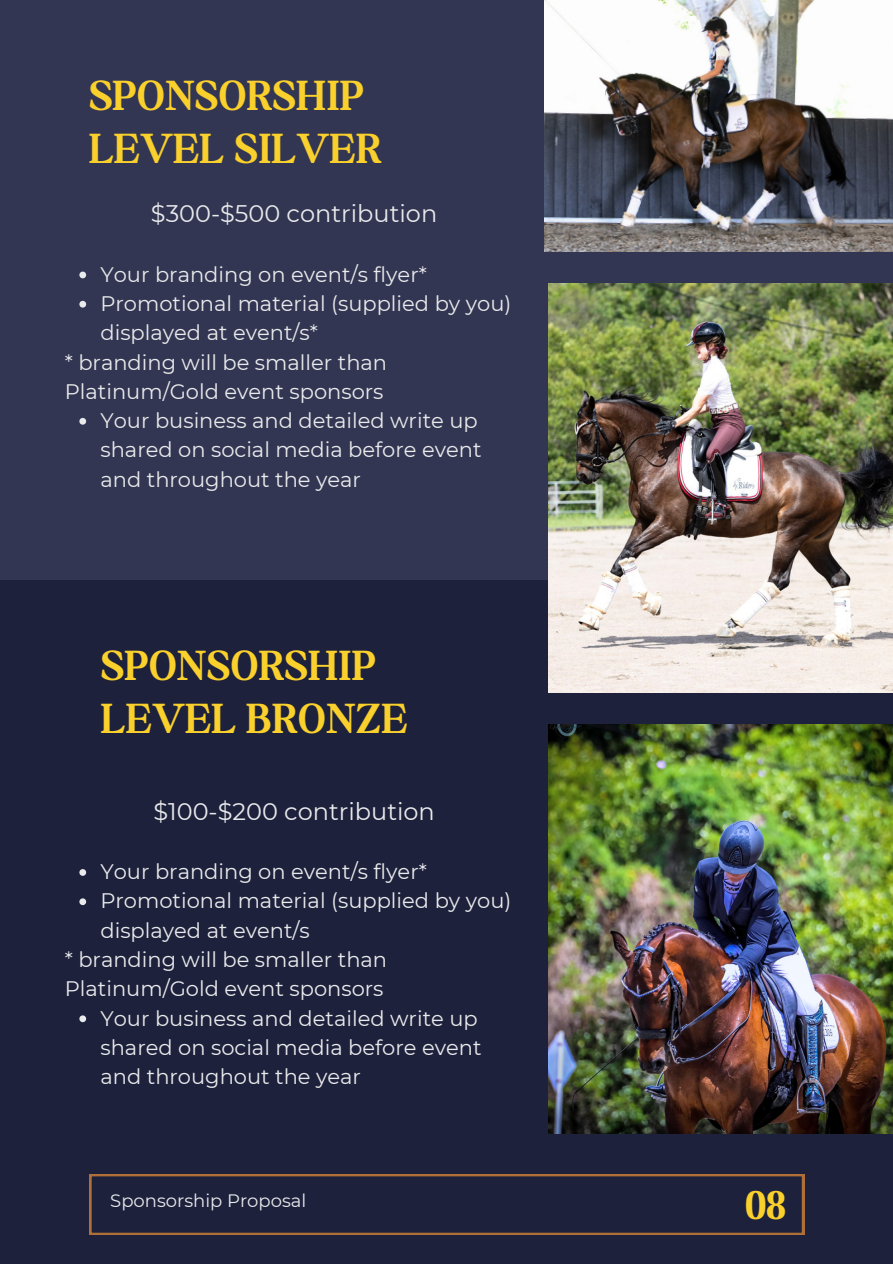
<style>
.page{position:relative;width:893px;height:1264px;background:#fff}
.page>*{position:absolute;margin:0;border:0;box-sizing:border-box;transform-origin:0 0}
.t1{font:700 45px/52.8px "Boston Angel";letter-spacing:.02em;color:#fad02c}
.t2{font:24px "Montserrat";color:#e9eaec}
.t3{font:21px/29.2px "Montserrat";color:#e9eaec}
.t4{font:18px "Montserrat";color:#e9eaec}
</style>
<div class="page">
<div style="left:0;top:0;width:892px;height:1263px;background:#333652"></div>
<div style="left:0;top:580px;width:892px;height:683px;background:#1d213b"></div>
<svg style="left:89px;top:1174px;width:715px;height:60px"></svg>
<img style="left:544px;top:0;width:348px;height:251px">
<img style="left:548px;top:284px;width:344px;height:408px">
<img style="left:548px;top:724px;width:344px;height:409px">
<svg style="left:79px;top:271px;width:7px;height:7px"></svg>
<svg style="left:79px;top:301px;width:7px;height:6px"></svg>
<svg style="left:79px;top:418px;width:7px;height:6px"></svg>
<svg style="left:79px;top:869px;width:7px;height:6px"></svg>
<svg style="left:79px;top:898px;width:7px;height:7px"></svg>
<svg style="left:79px;top:1015px;width:7px;height:7px"></svg>
<h3 class="t1" style="left:89px;top:69px;width:293px">SPONSORSHIP<br>LEVEL SILVER</h3>
<p class="t2" style="left:151px;top:199px;width:288px">$300-$500 contribution</p>
<h1 class="t3" style="left:100px;top:259px;width:328px">Your branding on event/s flyer*</h1>
<h2 class="t3" style="left:100px;top:289px;width:412px">Promotional material (supplied by you) displayed at event/s*</h2>
<h3 class="t3" style="left:65px;top:347px;width:324px">* branding will be smaller than<br>Platinum/Gold event sponsors</h3>
<h3 class="t3" style="left:100px;top:406px;width:382px">Your business and detailed write up shared on social media before event and throughout the year</h3>
<h3 class="t1" style="left:101px;top:638px;width:307px">SPONSORSHIP<br>LEVEL BRONZE</h3>
<h3 class="t2" style="left:153px;top:796px;width:283px">$100-$200 contribution</h3>
<h3 class="t3" style="left:100px;top:857px;width:328px">Your branding on event/s flyer*</h3>
<p class="t3" style="left:100px;top:886px;width:412px">Promotional material (supplied by you) displayed at event/s</p>
<p class="t3" style="left:65px;top:944px;width:324px">* branding will be smaller than<br>Platinum/Gold event sponsors</p>
<p class="t3" style="left:100px;top:1003px;width:382px">Your business and detailed write up shared on social media before event and throughout the year</p>
<h3 class="t4" style="left:110px;top:1189px;width:197px">Sponsorship Proposal</h3>
<h3 class="t1" style="left:745px;top:1177px;width:42px">08</h3>
</div>
